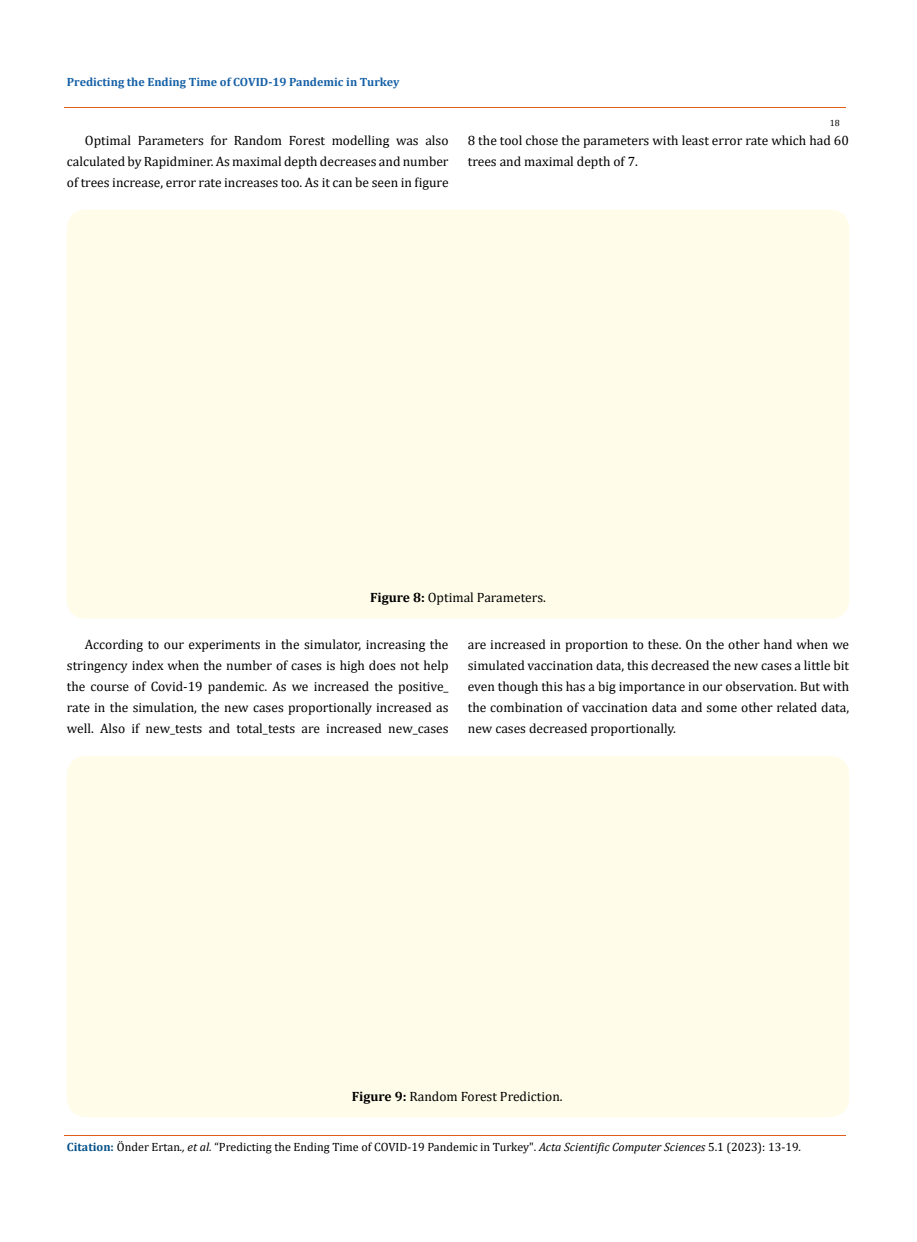
<style>
.page{position:relative;width:917px;height:1242px;background:#fff}
.page>*{position:absolute;margin:0;border:0;box-sizing:border-box;transform-origin:0 0}
.t1{font:13.5px/21px "Cambria";color:#000;text-align:justify}
.t2{font:12px "Cambria";color:#000}
.t3{font:700 12px "Cambria";color:#1560a6}
.t4{font:9px "Cambria";color:#000}
.s1{font-weight:700}
.s2{font-weight:700;color:#035089}
.s3{font-style:italic}
</style>
<div class="page">
<hr style="left:64px;top:108px;width:781px;height:1px;background:#e05d1a">
<hr style="left:64px;top:1136px;width:781px;height:1px;background:#e05d1a">
<div style="left:67px;top:210px;width:782px;height:409px;background:#fffde9;border-radius:18px"></div>
<div style="left:67px;top:756px;width:782px;height:361px;background:#fffde9;border-radius:18px"></div>
<p class="t3" style="left:67px;top:73px;width:334px">Predicting the Ending Time of COVID-19 Pandemic in Turkey</p>
<p class="t4" style="left:829px;top:118px;width:11px">18</p>
<p class="t1" style="left:67px;top:130px;width:383px;text-indent:18px">Optimal Parameters for Random Forest modelling was also calculated by Rapidminer. As maximal depth decreases and number of trees increase, error rate increases too. As it can be seen in figure</p>
<p class="t1" style="left:468px;top:130px;width:382px">8 the tool chose the parameters with least error rate which had 60 trees and maximal depth of 7.</p>
<p class="t1" style="left:370px;top:587px;width:177px"><span class="s1">Figure 8:</span> Optimal Parameters.</p>
<p class="t1" style="left:67px;top:634px;width:383px;text-indent:18px">According to our experiments in the simulator, increasing the stringency index when the number of cases is high does not help the course of Covid-19 pandemic. As we increased the positive_ rate in the simulation, the new cases proportionally increased as well. Also if new_tests and total_tests are increased new_cases</p>
<p class="t1" style="left:468px;top:634px;width:383px">are increased in proportion to these. On the other hand when we simulated vaccination data, this decreased the new cases a little bit even though this has a big importance in our observation. But with the combination of vaccination data and some other related data, new cases decreased proportionally.</p>
<p class="t1" style="left:352px;top:1086px;width:212px"><span class="s1">Figure 9:</span> Random Forest Prediction.</p>
<p class="t2" style="left:67px;top:1140px;width:735px"><span class="s2">Citation:</span> Önder Ertan<span class="s3">., et al.</span> “Predicting the Ending Time of COVID-19 Pandemic in Turkey". <span class="s3">Acta Scientific Computer Sciences</span> 5.1 (2023): 13-19.</p>
</div>
